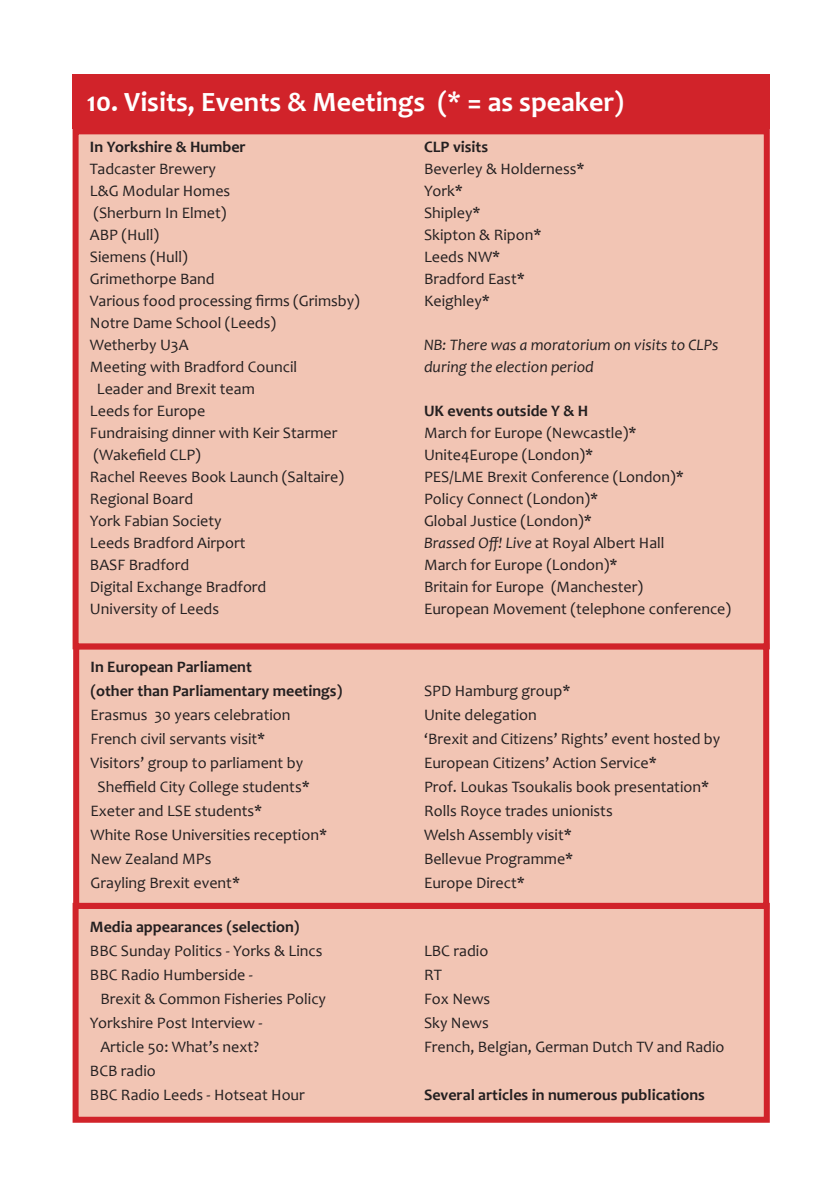
<style>
.page{position:relative;width:840px;height:1191px;background:#fff}
.page>*{position:absolute;margin:0;border:0;box-sizing:border-box;transform-origin:0 0}
.Heading_1{font:700 28px "Candara";color:#fff}
.t1{font:16px/24px "Candara";color:#231f20}
.t2{font:700 16px "Candara";color:#231f20}
.t3{font:italic 16px/22px "Candara";color:#231f20}
.s1{font-style:italic}
</style>
<div class="page">
<div style="left:76px;top:906px;width:690px;height:213px;background:#f2c5b4"></div>
<div style="left:73px;top:903px;width:696px;height:219px;border:6px solid #d1232a"></div>
<div style="left:73px;top:74px;width:696px;height:54px;background:#d1232a"></div>
<div style="left:76px;top:646px;width:689px;height:260px;background:#f2c5b4"></div>
<div style="left:73px;top:643px;width:695px;height:266px;border:6px solid #d1232a"></div>
<div style="left:76px;top:131px;width:690px;height:515px;background:#f2c5b4"></div>
<div style="left:73px;top:128px;width:696px;height:521px;border:6px solid #d1232a"></div>
<p class="Heading_1" style="left:87px;top:84px;width:538px">10. Visits, Events &amp; Meetings (* = as speaker)</p>
<p class="t2" style="left:90px;top:136px;width:157px">In Yorkshire &amp; Humber</p>
<p class="t1" style="left:90px;top:156px;width:127px">Tadcaster Brewery</p>
<p class="t1" style="left:90px;top:178px;width:142px">L&amp;G Modular Homes</p>
<p class="t1" style="left:93px;top:200px;width:134px">(Sherburn In Elmet)</p>
<p class="t1" style="left:90px;top:222px;width:71px">ABP (Hull)</p>
<p class="t1" style="left:90px;top:244px;width:99px">Siemens (Hull)</p>
<p class="t1" style="left:90px;top:266px;width:126px">Grimethorpe Band</p>
<p class="t1" style="left:90px;top:288px;width:271px">Various food processing firms (Grimsby)</p>
<p class="t1" style="left:90px;top:310px;width:187px">Notre Dame School (Leeds)</p>
<p class="t1" style="left:90px;top:332px;width:100px">Wetherby U3A</p>
<p class="t1" style="left:90px;top:354px;width:209px">Meeting with Bradford Council</p>
<p class="t1" style="left:97px;top:376px;width:159px">Leader and Brexit team</p>
<p class="t1" style="left:90px;top:398px;width:117px">Leeds for Europe</p>
<p class="t1" style="left:90px;top:420px;width:249px">Fundraising dinner with Keir Starmer</p>
<p class="t1" style="left:93px;top:442px;width:109px">(Wakefield CLP)</p>
<p class="t1" style="left:90px;top:464px;width:255px">Rachel Reeves Book Launch (Saltaire)</p>
<p class="t1" style="left:90px;top:486px;width:105px">Regional Board</p>
<p class="t1" style="left:90px;top:508px;width:133px">York Fabian Society</p>
<p class="t1" style="left:90px;top:530px;width:157px">Leeds Bradford Airport</p>
<p class="t1" style="left:90px;top:552px;width:101px">BASF Bradford</p>
<p class="t1" style="left:90px;top:574px;width:178px">Digital Exchange Bradford</p>
<p class="t1" style="left:90px;top:596px;width:131px">University of Leeds</p>
<p class="t2" style="left:90px;top:657px;width:163px">In European Parliament</p>
<p class="t2" style="left:90px;top:681px;width:253px">(other than Parliamentary meetings)</p>
<p class="t1" style="left:90px;top:703px;width:201px">Erasmus 30 years celebration</p>
<p class="t1" style="left:90px;top:727px;width:176px">French civil servants visit*</p>
<p class="t1" style="left:90px;top:751px;width:214px">Visitors’ group to parliament by</p>
<p class="t1" style="left:97px;top:775px;width:214px">Sheffield City College students*</p>
<p class="t1" style="left:90px;top:799px;width:173px">Exeter and LSE students*</p>
<p class="t1" style="left:90px;top:823px;width:238px">White Rose Universities reception*</p>
<p class="t1" style="left:90px;top:847px;width:122px">New Zealand MPs</p>
<p class="t1" style="left:90px;top:871px;width:151px">Grayling Brexit event*</p>
<p class="t2" style="left:90px;top:916px;width:211px">Media appearances (selection)</p>
<p class="t1" style="left:90px;top:938px;width:234px">BBC Sunday Politics - Yorks &amp; Lincs</p>
<p class="t1" style="left:90px;top:962px;width:164px">BBC Radio Humberside -</p>
<p class="t1" style="left:100px;top:986px;width:227px">Brexit &amp; Common Fisheries Policy</p>
<p class="t1" style="left:90px;top:1010px;width:174px">Yorkshire Post Interview -</p>
<p class="t1" style="left:100px;top:1034px;width:160px">Article 50: What’s next?</p>
<p class="t1" style="left:90px;top:1058px;width:67px">BCB radio</p>
<p class="t1" style="left:90px;top:1082px;width:216px">BBC Radio Leeds - Hotseat Hour</p>
<p class="t2" style="left:424px;top:136px;width:65px">CLP visits</p>
<p class="t1" style="left:424px;top:156px;width:162px">Beverley &amp; Holderness*</p>
<p class="t1" style="left:424px;top:178px;width:40px">York*</p>
<p class="t1" style="left:424px;top:200px;width:58px">Shipley*</p>
<p class="t1" style="left:424px;top:222px;width:119px">Skipton &amp; Ripon*</p>
<p class="t1" style="left:424px;top:244px;width:78px">Leeds NW*</p>
<p class="t1" style="left:424px;top:266px;width:102px">Bradford East*</p>
<p class="t1" style="left:424px;top:288px;width:67px">Keighley*</p>
<p class="t3" style="left:424px;top:333px;width:296px">NB: There was a moratorium on visits to CLPs during the election period</p>
<p class="t2" style="left:424px;top:400px;width:166px">UK events outside Y &amp; H</p>
<p class="t1" style="left:424px;top:420px;width:214px">March for Europe (Newcastle)*</p>
<p class="t1" style="left:424px;top:442px;width:170px">Unite4Europe (London)*</p>
<p class="t1" style="left:424px;top:464px;width:261px">PES/LME Brexit Conference (London)*</p>
<p class="t1" style="left:424px;top:486px;width:176px">Policy Connect (London)*</p>
<p class="t1" style="left:424px;top:508px;width:169px">Global Justice (London)*</p>
<p class="t1" style="left:424px;top:530px;width:242px"><span class="s1">Brassed Off! Live</span> at Royal Albert Hall</p>
<p class="t1" style="left:424px;top:552px;width:195px">March for Europe (London)*</p>
<p class="t1" style="left:424px;top:574px;width:220px">Britain for Europe (Manchester)</p>
<p class="t1" style="left:424px;top:596px;width:308px">European Movement (telephone conference)</p>
<p class="t1" style="left:424px;top:679px;width:148px">SPD Hamburg group*</p>
<p class="t1" style="left:424px;top:703px;width:114px">Unite delegation</p>
<p class="t1" style="left:424px;top:727px;width:297px">‘Brexit and Citizens’ Rights’ event hosted by<br>European Citizens’ Action Service*</p>
<p class="t1" style="left:424px;top:775px;width:286px">Prof. Loukas Tsoukalis book presentation*</p>
<p class="t1" style="left:424px;top:799px;width:190px">Rolls Royce trades unionists</p>
<p class="t1" style="left:424px;top:823px;width:149px">Welsh Assembly visit*</p>
<p class="t1" style="left:424px;top:847px;width:151px">Bellevue Programme*</p>
<p class="t1" style="left:424px;top:871px;width:102px">Europe Direct*</p>
<p class="t1" style="left:424px;top:938px;width:66px">LBC radio</p>
<p class="t1" style="left:424px;top:962px;width:19px">RT</p>
<p class="t1" style="left:424px;top:986px;width:68px">Fox News</p>
<p class="t1" style="left:424px;top:1010px;width:66px">Sky News</p>
<p class="t1" style="left:424px;top:1034px;width:302px">French, Belgian, German Dutch TV and Radio</p>
<p class="t2" style="left:424px;top:1084px;width:282px">Several articles in numerous publications</p>
</div>
